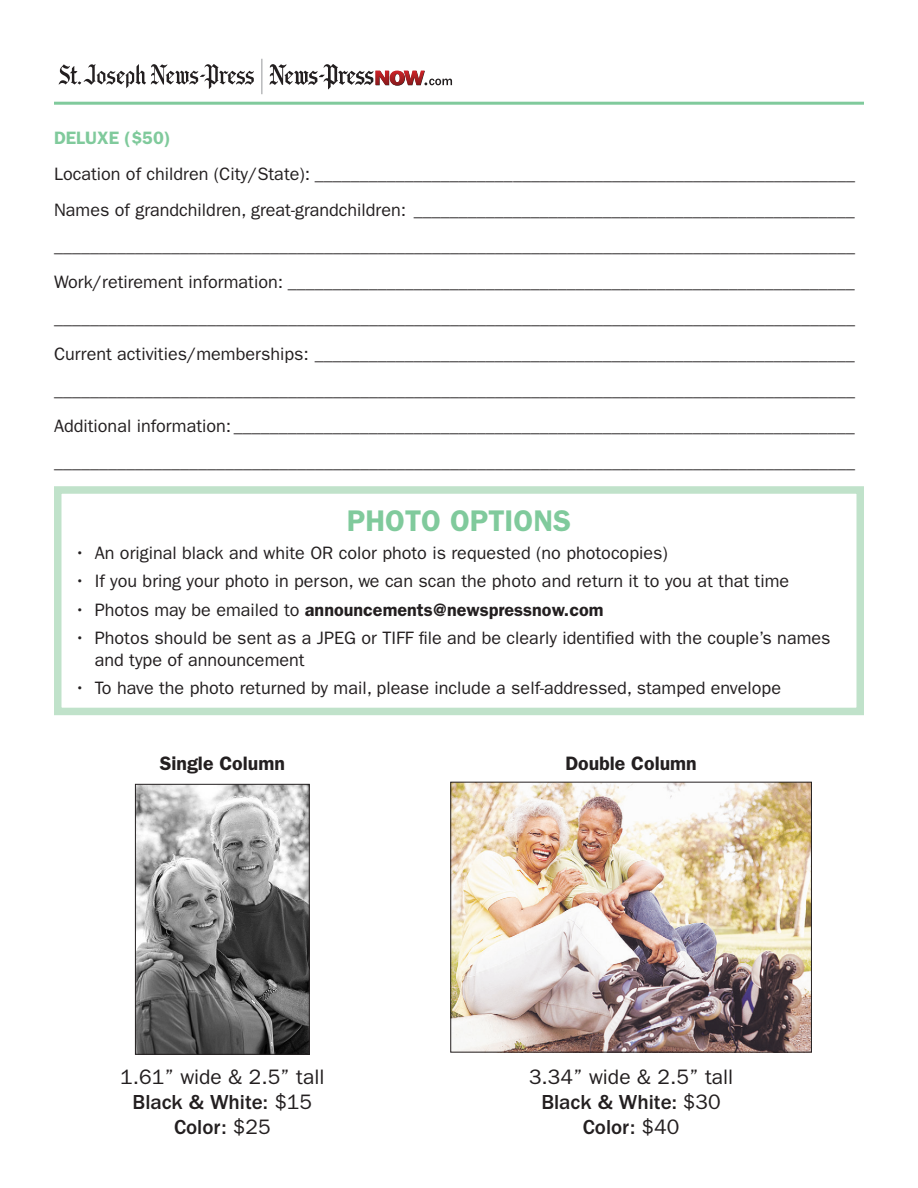
<style>
.page{position:relative;width:918px;height:1188px;background:#fff}
.page>*{position:absolute;margin:0;border:0;box-sizing:border-box;transform-origin:0 0}
.t1{font:600 30px "ITC Franklin Gothic Std";color:#80ca9c}
.t2{font:21px/25.2px "ITC Franklin Gothic Std";color:#231f20;text-align:center}
.t3{font:600 19.5px "ITC Franklin Gothic Std";color:#231f20}
.t4{font:18px/36px "ITC Franklin Gothic Std";color:#231f20;text-align:justify}
.t5{font:600 18px "ITC Franklin Gothic Std";color:#231f20}
.t6{font:600 18px "ITC Franklin Gothic Std";color:#80ca9c}
.s1{font-weight:400}
.s2{font-weight:500}
</style>
<div class="page">
<hr style="left:54px;top:102px;width:810px;height:3px;background:#80ca9c">
<hr style="left:261px;top:59px;width:1px;height:35px;background:#95979a">
<svg style="left:59px;top:64px;width:195px;height:25px"></svg>
<svg style="left:270px;top:64px;width:182px;height:25px"></svg>
<div style="left:54px;top:486px;width:810px;height:229px;border:8px solid #c0e2ca"></div>
<img style="left:137px;top:786px;width:171px;height:267px">
<div style="left:135px;top:784px;width:175px;height:271px;border:1px solid #231f20"></div>
<img style="left:452px;top:784px;width:358px;height:267px">
<div style="left:450px;top:782px;width:362px;height:271px;border:1px solid #231f20"></div>
<p class="t6" style="left:54px;top:127px;width:118px">DELUXE ($50)</p>
<p class="t4" style="left:54px;top:156px;width:802px">Location of children (City/State): ____________________________________________________________ Names of grandchildren, great-grandchildren: _________________________________________________ _________________________________________________________________________________________ Work/retirement information: _______________________________________________________________ _________________________________________________________________________________________ Current activities/memberships: ____________________________________________________________ _________________________________________________________________________________________ Additional information: _____________________________________________________________________ _________________________________________________________________________________________</p>
<h1 class="t1" style="left:347px;top:503px;width:226px">PHOTO OPTIONS</h1>
<p class="t4" style="left:75px;top:535px;width:595px">• An original black and white OR color photo is requested (no photocopies)</p>
<p class="t4" style="left:75px;top:563px;width:716px">• If you bring your photo in person, we can scan the photo and return it to you at that time</p>
<p class="t5" style="left:75px;top:599px;width:531px"><span class="s1">• Photos may be emailed to</span> announcements@newspressnow.com</p>
<p class="t4" style="left:95px;top:627px;width:737px;line-height:21.6px;text-indent:-20px">• Photos should be sent as a JPEG or TIFF file and be clearly identified with the couple’s names and type of announcement</p>
<p class="t4" style="left:75px;top:670px;width:708px">• To have the photo returned by mail, please include a self-addressed, stamped envelope</p>
<p class="t3" style="left:160px;top:751px;width:127px">Single Column</p>
<p class="t2" style="left:120px;top:1064px;width:206px">1.61” wide &amp; 2.5” tall<br><span class="s2">Black &amp; White:</span> $15<br><span class="s2">Color:</span> $25</p>
<p class="t3" style="left:565px;top:751px;width:133px">Double Column</p>
<p class="t2" style="left:529px;top:1064px;width:206px">3.34” wide &amp; 2.5” tall<br><span class="s2">Black &amp; White:</span> $30<br><span class="s2">Color:</span> $40</p>
</div>
